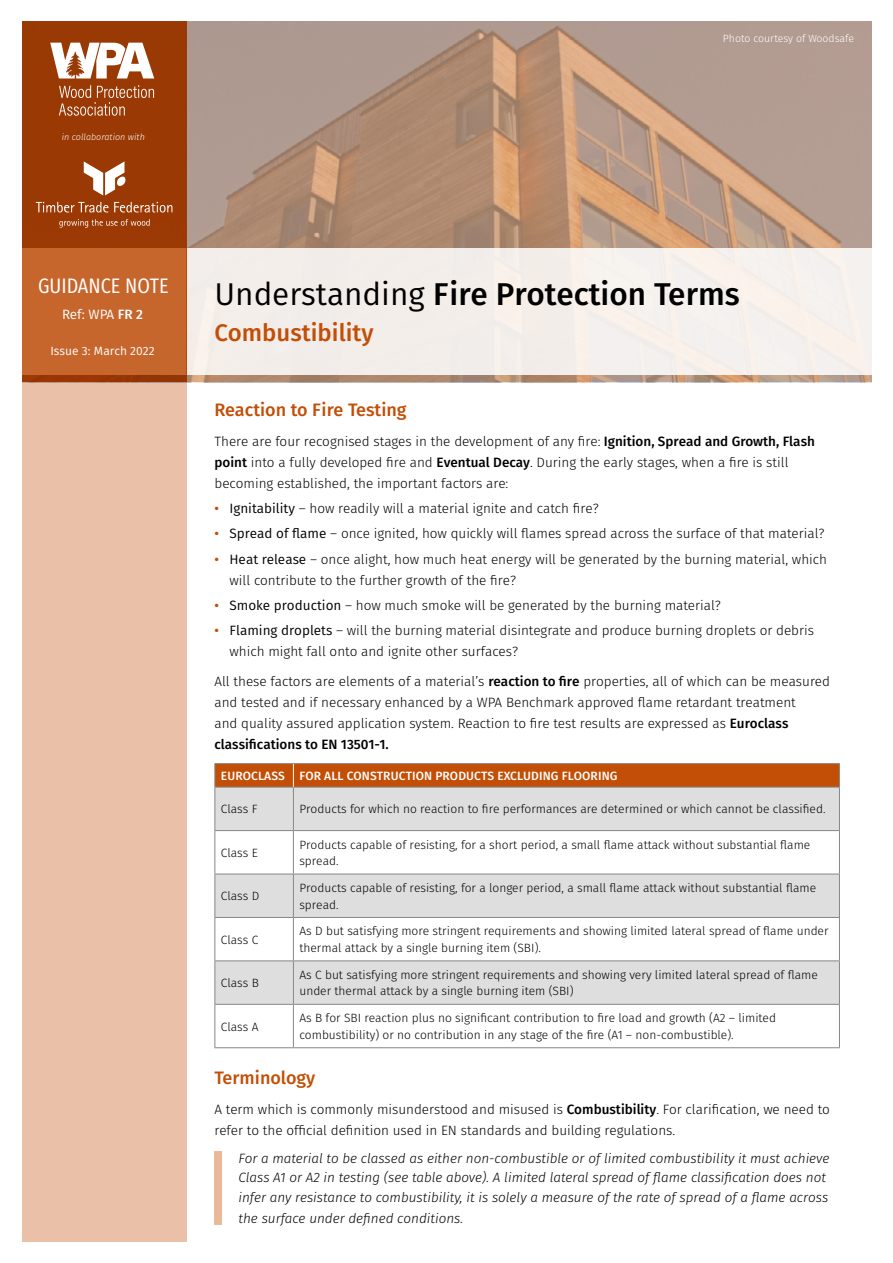
<style>
.page{position:relative;width:893px;height:1263px;background:#fff}
.page>*{position:absolute;margin:0;border:0;box-sizing:border-box;transform-origin:0 0}
.t1{font:500 31.5px "Fira Sans";color:#000}
.t2{font:500 24px "Fira Sans";color:#c34e06}
.t3{font:21px "Fira Sans Condensed";color:#fff}
.t4{font:500 18px "Fira Sans";color:#c34e06}
.t5{font:300 13.5px/21px "Fira Sans";color:#000}
.t6{font:italic 300 13.5px/19.5px "Fira Sans";color:#000}
.t7{font:13.5px "Fira Sans";letter-spacing:-.015em;color:#fff}
.t8{font:300 12px/16.5px "Fira Sans";color:#000}
.t9{font:500 12px "Fira Sans";letter-spacing:.01em;color:#fff}
.t10{font:12px "Fira Sans";color:#fff}
.t11{font:300 10.5px "Fira Sans";color:#fff}
.t12{font:italic 300 9px "Fira Sans";color:#fff}
.s1{font-weight:500}
.s2{font-weight:400}
.s3{font-weight:500;color:#c34e06}
</style>
<div class="page">
<img style="left:186px;top:21px;width:686px;height:361px">
<div style="left:21px;top:248px;width:861px;height:127px;background:#f3eeea"></div>
<svg style="left:22px;top:21px;width:164px;height:1221px;background:#dcaa8c"></svg>
<svg style="left:215px;top:788px;width:624px;height:216px;fill:#dedede"></svg>
<hr style="left:214px;top:787px;width:1px;height:43px;background:#878787">
<hr style="left:214px;top:830px;width:79px;height:1px;background:#878787">
<hr style="left:214px;top:831px;width:1px;height:43px;background:#878787">
<hr style="left:214px;top:874px;width:79px;height:1px;background:#878787">
<hr style="left:214px;top:874px;width:1px;height:43px;background:#878787">
<hr style="left:214px;top:917px;width:79px;height:1px;background:#878787">
<hr style="left:214px;top:918px;width:1px;height:42px;background:#878787">
<hr style="left:214px;top:960px;width:79px;height:1px;background:#878787">
<hr style="left:214px;top:961px;width:1px;height:43px;background:#878787">
<hr style="left:214px;top:1004px;width:79px;height:1px;background:#878787">
<hr style="left:214px;top:1005px;width:1px;height:42px;background:#878787">
<hr style="left:214px;top:1047px;width:79px;height:1px;background:#878787">
<hr style="left:293px;top:787px;width:1px;height:43px;background:#878787">
<hr style="left:293px;top:830px;width:547px;height:1px;background:#878787">
<hr style="left:293px;top:831px;width:1px;height:43px;background:#878787">
<hr style="left:293px;top:874px;width:547px;height:1px;background:#878787">
<hr style="left:293px;top:874px;width:1px;height:43px;background:#878787">
<hr style="left:293px;top:917px;width:547px;height:1px;background:#878787">
<hr style="left:293px;top:918px;width:1px;height:42px;background:#878787">
<hr style="left:293px;top:960px;width:547px;height:1px;background:#878787">
<hr style="left:293px;top:961px;width:1px;height:43px;background:#878787">
<hr style="left:293px;top:1004px;width:547px;height:1px;background:#878787">
<hr style="left:293px;top:1005px;width:1px;height:42px;background:#878787">
<hr style="left:293px;top:1047px;width:547px;height:1px;background:#878787">
<hr style="left:839px;top:787px;width:1px;height:43px;background:#878787">
<hr style="left:839px;top:831px;width:1px;height:43px;background:#878787">
<hr style="left:839px;top:874px;width:1px;height:43px;background:#878787">
<hr style="left:839px;top:918px;width:1px;height:42px;background:#878787">
<hr style="left:839px;top:961px;width:1px;height:43px;background:#878787">
<hr style="left:839px;top:1005px;width:1px;height:42px;background:#878787">
<hr style="left:214px;top:763px;width:79px;height:1px;background:#878787">
<hr style="left:214px;top:787px;width:79px;height:1px;background:#878787">
<hr style="left:293px;top:763px;width:547px;height:1px;background:#878787">
<hr style="left:293px;top:787px;width:547px;height:1px;background:#878787">
<svg style="left:214px;top:764px;width:626px;height:23px;background:#c14f09"></svg>
<div style="left:21px;top:248px;width:165px;height:127px;background:#c7662c"></div>
<svg style="left:59px;top:85px;width:95px;height:31px;background:#aa5a2e"></svg>
<svg style="left:50px;top:43px;width:104px;height:35px"></svg>
<svg style="left:84px;top:161px;width:42px;height:34px"></svg>
<svg style="left:36px;top:202px;width:136px;height:10px"></svg>
<svg style="left:59px;top:219px;width:91px;height:9px"></svg>
<div style="left:214px;top:1151px;width:8px;height:74px;background:#e9b99a"></div>
<p class="t12" style="left:62px;top:130px;width:85px">in collaboration with</p>
<p class="t11" style="left:723px;top:31px;width:133px">Photo courtesy of Woodsafe</p>
<h3 class="t3" style="left:38px;top:266px;width:132px">GUIDANCE NOTE</h3>
<p class="t7" style="left:62px;top:305px;width:82px">Ref: WPA <span class="s1">FR 2</span></p>
<p class="t10" style="left:50px;top:342px;width:106px">Issue 3: March 2022</p>
<h1 class="t1" style="left:214px;top:272px;width:527px"><span class="s2">Understanding</span> Fire Protection Terms</h1>
<h2 class="t2" style="left:214px;top:316px;width:161px">Combustibility</h2>
<h3 class="t4" style="left:214px;top:397px;width:194px">Reaction to Fire Testing</h3>
<p class="t5" style="left:214px;top:431px;width:602px">There are four recognised stages in the development of any fire: <span class="s1">Ignition, Spread and Growth, Flash point</span> into a fully developed fire and <span class="s1">Eventual Decay</span>. During the early stages, when a fire is still becoming established, the important factors are:</p>
<p class="t5" style="left:214px;top:498px;width:386px"><span class="s3">•</span> <span class="s2">Ignitability</span> – how readily will a material ignite and catch fire?</p>
<p class="t5" style="left:214px;top:523px;width:612px"><span class="s3">•</span> <span class="s2">Spread of flame</span> – once ignited, how quickly will flames spread across the surface of that material?</p>
<p class="t5" style="left:229px;top:548px;width:599px;text-indent:-15px"><span class="s3">•</span> <span class="s2">Heat release</span> – once alight, how much heat energy will be generated by the burning material, which will contribute to the further growth of the fire?</p>
<p class="t5" style="left:214px;top:595px;width:508px"><span class="s3">•</span> <span class="s2">Smoke production</span> – how much smoke will be generated by the burning material?</p>
<p class="t5" style="left:229px;top:620px;width:586px;text-indent:-15px"><span class="s3">•</span> <span class="s2">Flaming droplets</span> – will the burning material disintegrate and produce burning droplets or debris which might fall onto and ignite other surfaces?</p>
<p class="t5" style="left:214px;top:670px;width:617px">All these factors are elements of a material’s <span class="s1">reaction to fire</span> properties, all of which can be measured and tested and if necessary enhanced by a WPA Benchmark approved flame retardant treatment<br>and quality assured application system. Reaction to fire test results are expressed as <span class="s1">Euroclass classifications to EN 13501-1.</span></p>
<p class="t9" style="left:221px;top:767px;width:398px">EUROCLASS FOR ALL CONSTRUCTION PRODUCTS EXCLUDING FLOORING</p>
<p class="t8" style="left:221px;top:801px;width:38px">Class F</p>
<p class="t8" style="left:299px;top:801px;width:528px">Products for which no reaction to fire performances are determined or which cannot be classified.</p>
<p class="t8" style="left:221px;top:844px;width:39px">Class E</p>
<p class="t8" style="left:299px;top:836px;width:512px">Products capable of resisting, for a short period, a small flame attack without substantial flame spread.</p>
<p class="t8" style="left:221px;top:888px;width:40px">Class D</p>
<p class="t8" style="left:299px;top:879px;width:518px">Products capable of resisting, for a longer period, a small flame attack without substantial flame spread.</p>
<p class="t8" style="left:221px;top:931px;width:39px">Class C</p>
<p class="t8" style="left:299px;top:923px;width:531px">As D but satisfying more stringent requirements and showing limited lateral spread of flame under thermal attack by a single burning item (SBI).</p>
<p class="t8" style="left:221px;top:975px;width:40px">Class B</p>
<p class="t8" style="left:299px;top:966px;width:520px">As C but satisfying more stringent requirements and showing very limited lateral spread of flame under thermal attack by a single burning item (SBI)</p>
<p class="t8" style="left:221px;top:1018px;width:39px">Class A</p>
<p class="t8" style="left:299px;top:1010px;width:478px">As B for SBI reaction plus no significant contribution to fire load and growth (A2 – limited combustibility) or no contribution in any stage of the fire (A1 – non-combustible).</p>
<h3 class="t4" style="left:214px;top:1065px;width:102px">Terminology</h3>
<p class="t5" style="left:214px;top:1099px;width:617px">A term which is commonly misunderstood and misused is <span class="s1">Combustibility</span>. For clarification, we need to refer to the official definition used in EN standards and building regulations.</p>
<p class="t6" style="left:238px;top:1148px;width:592px">For a material to be classed as either non-combustible or of limited combustibility it must achieve<br>Class A1 or A2 in testing (see table above). A limited lateral spread of flame classification does not infer any resistance to combustibility, it is solely a measure of the rate of spread of a flame across</p>
<p class="t6" style="left:238px;top:1208px;width:226px">the surface under defined conditions.</p>
</div>
